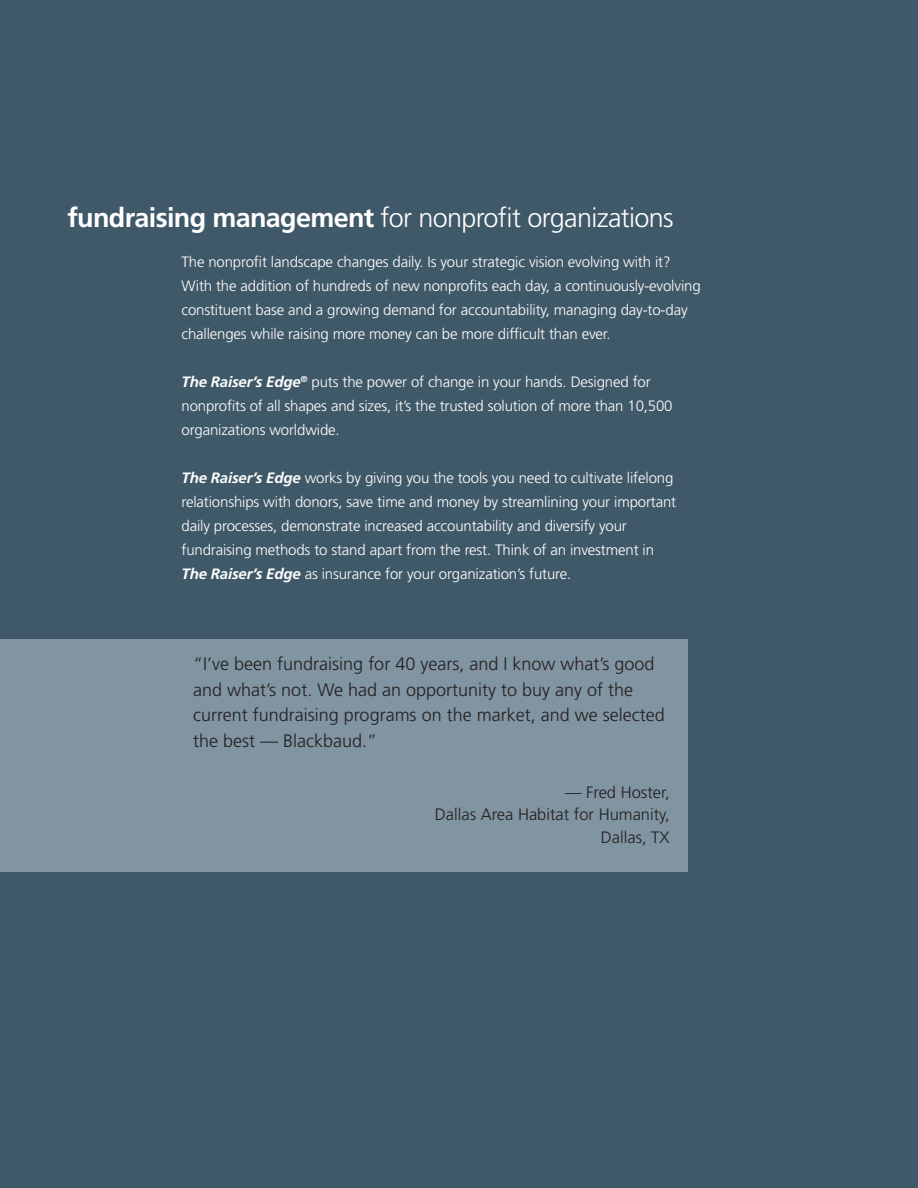
<style>
.page{position:relative;width:918px;height:1188px;background:#405968}
.page>*{position:absolute;margin:0;border:0;box-sizing:border-box;transform-origin:0 0}
.t1{font:300 27px "Frutiger";letter-spacing:-.025em;color:#fff}
.t2{font:300 18px/25.5px "Frutiger";color:#231f20}
.t3{font:300 16.5px/22.5px "Frutiger";color:#231f20;text-align:right}
.t4{font:300 15px/24px "Frutiger";letter-spacing:-.01em;color:#fff}
.s1{font-weight:700}
.s2{font-weight:700;font-style:italic}
</style>
<div class="page">
<div style="left:0;top:639px;width:688px;height:232px;background:#8094a1"></div>
<h1 class="t1" style="left:68px;top:203px;width:608px"><span class="s1">fundraising management</span> for nonprofit organizations</h1>
<p class="t4" style="left:182px;top:250px;width:521px">The nonprofit landscape changes daily. Is your strategic vision evolving with it?<br>With the addition of hundreds of new nonprofits each day, a continuously-evolving constituent base and a growing demand for accountability, managing day-to-day challenges while raising more money can be more difficult than ever.</p>
<p class="t4" style="left:181px;top:370px;width:493px"><span class="s2">The Raiser’s Edge</span><sup>®</sup> puts the power of change in your hands. Designed for nonprofits of all shapes and sizes, it’s the trusted solution of more than 10,500 organizations worldwide.</p>
<p class="t4" style="left:181px;top:466px;width:496px"><span class="s2">The Raiser’s Edge</span> works by giving you the tools you need to cultivate lifelong relationships with donors, save time and money by streamlining your important daily processes, demonstrate increased accountability and diversify your fundraising methods to stand apart from the rest. Think of an investment in <span class="s2">The Raiser’s Edge</span> as insurance for your organization’s future.</p>
<p class="t2" style="left:193px;top:652px;width:473px">“I’ve been fundraising for 40 years, and I know what’s good and what’s not. We had an opportunity to buy any of the current fundraising programs on the market, and we selected the best — Blackbaud.”</p>
<p class="t3" style="left:435px;top:781px;width:236px">— Fred Hoster,<br>Dallas Area Habitat for Humanity,<br>Dallas, TX</p>
</div>
